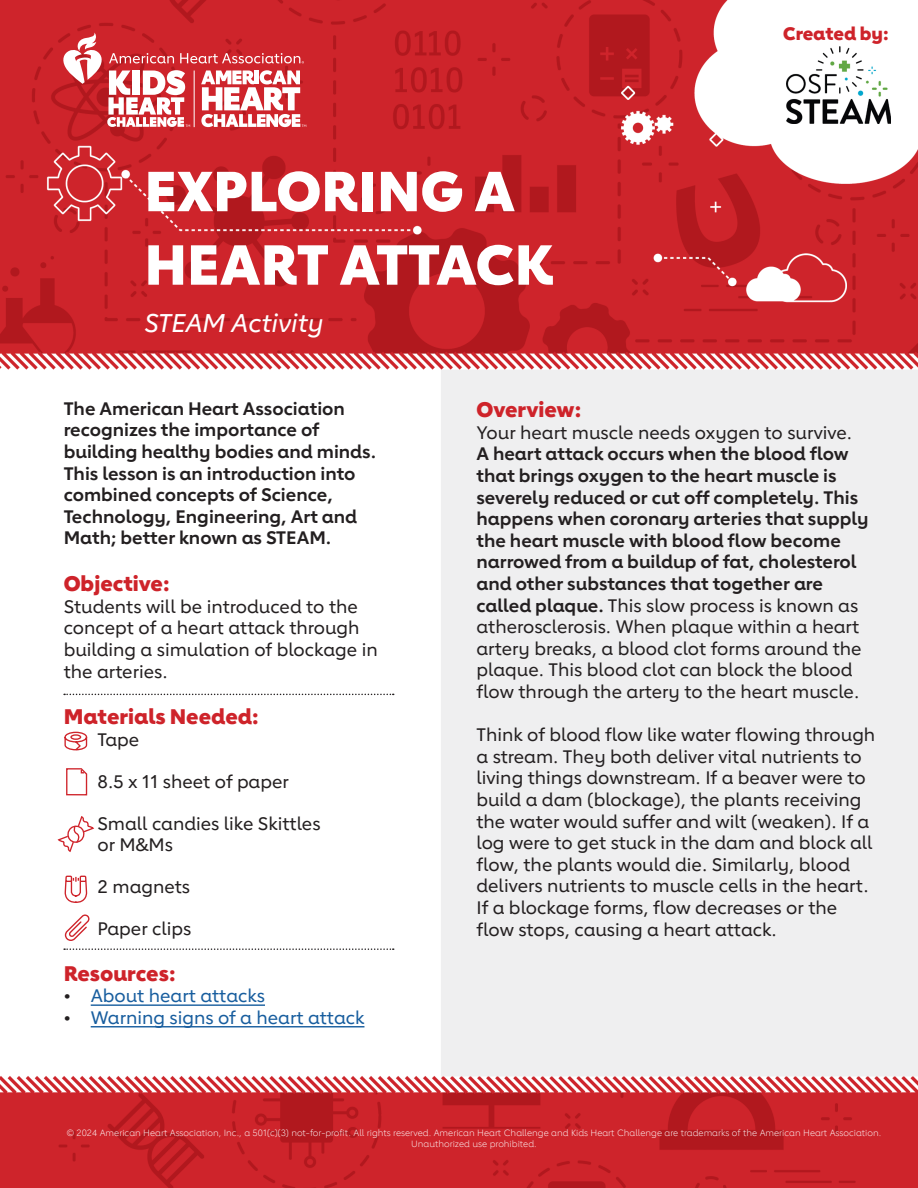
<style>
.page{position:relative;width:918px;height:1188px;background:#fff}
.page>*{position:absolute;margin:0;border:0;box-sizing:border-box;transform-origin:0 0}
.Headline{font:800 55.5px/73.5px "Lub Dub";color:#fff}
.Subhead{font:italic 500 25.5px "Lub Dub";color:#fff}
.Subhead_2{font:800 21px "Lub Dub";color:#ce232a}
.Body_Copy{font:700 18px/21.6px "Lub Dub";color:#231f20}
.Body_Copy-2{font:500 18px/21.6px "Lub Dub";color:#231f20}
.Body_Copy_2{font:500 18px/21.6px "Lub Dub";color:#231f20}
.Body_Copy_3{font:500 18px "Lub Dub";color:#175d9e}
.Callout{font:800 18px "Lub Dub";color:#ce232a}
.Legal{font:300 9px/10.8px "Lub Dub";color:#fff;text-align:center}
.s1{font-weight:700;color:#231f20}
.s2{font-weight:500}
</style>
<div class="page">
<img style="left:0;top:0;width:918px;height:1188px">
<hr style="left:91px;top:1004px;width:174px;height:2px;background:#175d9e">
<hr style="left:91px;top:1026px;width:273px;height:1px;background:#175d9e">
<svg style="left:63px;top:33px;width:243px;height:94px"></svg>
<img style="left:786px;top:47px;width:105px;height:77px">
<svg style="left:64px;top:731px;width:24px;height:21px"></svg>
<svg style="left:64px;top:875px;width:24px;height:28px"></svg>
<svg style="left:65px;top:914px;width:25px;height:27px"></svg>
<svg style="left:57px;top:767px;width:37px;height:92px"></svg>
<svg style="left:64px;top:694px;width:330px;height:1px"></svg>
<svg style="left:64px;top:948px;width:330px;height:2px"></svg>
<h1 class="Headline" style="left:144px;top:154px;width:411px">EXPLORING A<br>HEART ATTACK</h1>
<h2 class="Subhead" style="left:144px;top:308px;width:181px">STEAM Activity</h2>
<p class="Callout" style="left:783px;top:23px;width:107px">Created by:</p>
<p class="Body_Copy" style="left:64px;top:397px;width:314px">The American Heart Association recognizes the importance of building healthy bodies and minds.<br>This lesson is an introduction into combined concepts of Science,<br>Technology, Engineering, Art and<br>Math; better known as STEAM.</p>
<h3 class="Subhead_2" style="left:64px;top:571px;width:107px">Objective:</h3>
<p class="Body_Copy-2" style="left:64px;top:596px;width:316px">Students will be introduced to the concept of a heart attack through building a simulation of blockage in the arteries.</p>
<h3 class="Subhead_2" style="left:64px;top:704px;width:197px">Materials Needed:</h3>
<p class="Body_Copy_2" style="left:97px;top:729px;width:43px">Tape</p>
<p class="Body_Copy_2" style="left:97px;top:771px;width:193px">8.5 x 11 sheet of paper</p>
<p class="Body_Copy_2" style="left:97px;top:812px;width:225px">Small candies like Skittles or M&amp;Ms</p>
<p class="Body_Copy_2" style="left:97px;top:876px;width:94px">2 magnets</p>
<p class="Body_Copy_2" style="left:97px;top:918px;width:96px">Paper clips</p>
<h3 class="Subhead_2" style="left:64px;top:960px;width:113px">Resources:</h3>
<p class="Body_Copy_3" style="left:64px;top:985px;width:203px"><span class="s1">•</span> About heart attacks</p>
<p class="Body_Copy_3" style="left:64px;top:1007px;width:302px"><span class="s1">•</span> Warning signs of a heart attack</p>
<h3 class="Subhead_2" style="left:476px;top:397px;width:106px">Overview:</h3>
<p class="Body_Copy-2" style="left:476px;top:421px;width:377px">Your heart muscle needs oxygen to survive.</p>
<p class="Body_Copy" style="left:476px;top:443px;width:394px">A heart attack occurs when the blood flow that brings oxygen to the heart muscle is severely reduced or cut off completely. This happens when coronary arteries that supply the heart muscle with blood flow become narrowed from a buildup of fat, cholesterol and other substances that together are called plaque. <span class="s2">This slow process is known as atherosclerosis. When plaque within a heart artery breaks, a blood clot forms around the plaque. This blood clot can block the blood flow through the artery to the heart muscle.</span></p>
<p class="Body_Copy-2" style="left:476px;top:724px;width:400px">Think of blood flow like water flowing through a stream. They both deliver vital nutrients to living things downstream. If a beaver were to build a dam (blockage), the plants receiving the water would suffer and wilt (weaken). If a log were to get stuck in the dam and block all flow, the plants would die. Similarly, blood delivers nutrients to muscle cells in the heart.<br>If a blockage forms, flow decreases or the flow stops, causing a heart attack.</p>
<p class="Legal" style="left:67px;top:1128px;width:816px">© 2024 American Heart Association, Inc., a 501(c)(3) not-for-profit. All rights reserved. American Heart Challenge and Kids Heart Challenge are trademarks of the American Heart Association.<br>Unauthorized use prohibited.</p>
</div>
